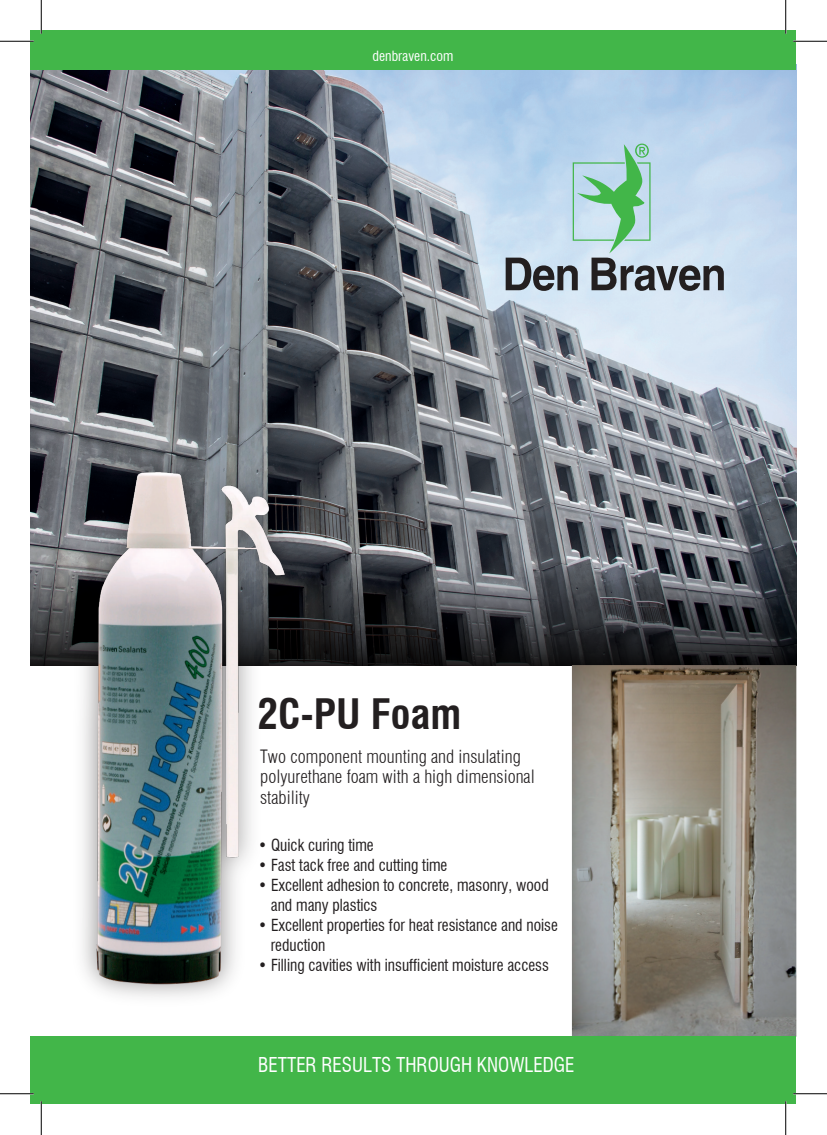
<style>
.page{position:relative;width:827px;height:1135px;background:#fff}
.page>*{position:absolute;margin:0;border:0;box-sizing:border-box;transform-origin:0 0}
.t1{font:700 condensed 41px "Swiss 721 BT";color:#231f20}
.t2{font:condensed 20px "Swiss 721 BT";color:#fff;scale:.95 1}
.t3{font:300 condensed 18px/21px "Swiss 721 BT";color:#231f20}
.t4{font:condensed 16.25px/20px "Swiss 721 BT";color:#231f20;scale:.95 1}
.t5{font:condensed 13.75px "Swiss 721 BT";color:#fff}
</style>
<div class="page">
<img style="left:31px;top:70px;width:765px;height:491px">
<svg style="left:31px;top:561px;width:765px;height:104px;background:#37393e"></svg>
<img style="left:572px;top:665px;width:224px;height:371px">
<div style="left:31px;top:1036px;width:765px;height:68px;background:#42b649"></div>
<img style="left:304px;top:439px;width:11px;height:227px">
<img style="left:63px;top:435px;width:241px;height:562px">
<div style="left:31px;top:31px;width:765px;height:39px;background:#42b649"></div>
<svg style="left:505px;top:144px;width:218px;height:147px;background:#acc7cf"></svg>
<hr style="left:0;top:40px;width:34px;height:2px;background:#fff">
<hr style="left:793px;top:40px;width:34px;height:2px;background:#fff">
<hr style="left:40px;top:0;width:2px;height:34px;background:#fff">
<hr style="left:40px;top:1101px;width:2px;height:34px;background:#fff">
<hr style="left:0;top:41px;width:34px;height:1px;background:#000">
<hr style="left:793px;top:41px;width:34px;height:1px;background:#000">
<hr style="left:0;top:1093px;width:34px;height:1px;background:#000">
<hr style="left:793px;top:1093px;width:34px;height:1px;background:#000">
<hr style="left:41px;top:0;width:1px;height:34px;background:#000">
<hr style="left:41px;top:1101px;width:1px;height:34px;background:#000">
<hr style="left:785px;top:0;width:1px;height:34px;background:#000">
<hr style="left:785px;top:1101px;width:1px;height:34px;background:#000">
<p class="t5" style="left:372px;top:48px;width:82px">denbraven.com</p>
<h1 class="t1" style="left:257px;top:690px;width:205px">2C-PU Foam</h1>
<p class="t3" style="left:260px;top:745px;width:276px">Two component mounting and insulating polyurethane foam with a high dimensional stability</p>
<p class="t4" style="left:258px;top:835px;width:123px">• Quick curing time</p>
<p class="t4" style="left:258px;top:855px;width:201px">• Fast tack free and cutting time</p>
<p class="t4" style="left:271px;top:875px;width:294px;text-indent:-13px">• Excellent adhesion to concrete, masonry, wood and many plastics</p>
<p class="t4" style="left:271px;top:915px;width:304px;text-indent:-13px">• Excellent properties for heat resistance and noise reduction</p>
<p class="t4" style="left:258px;top:955px;width:307px">• Filling cavities with insufficient moisture access</p>
<p class="t2" style="left:258px;top:1053px;width:334px">BETTER RESULTS THROUGH KNOWLEDGE</p>
</div>
